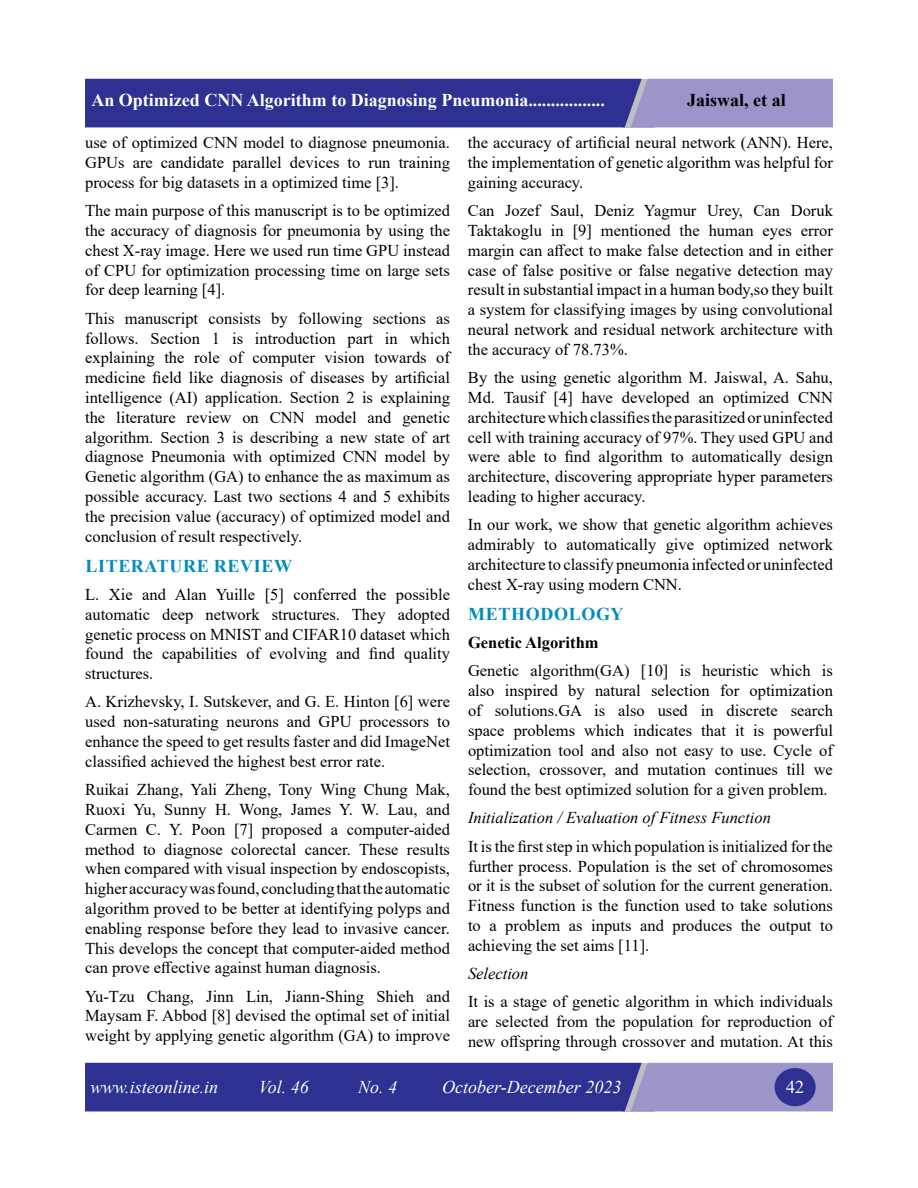
<style>
.page{position:relative;width:918px;height:1188px;background:#fff}
.page>*{position:absolute;margin:0;border:0;box-sizing:border-box;transform-origin:0 0}
.t1{font:700 18px "Times New Roman";color:#fff}
.t2{font:italic 18px "Times New Roman";color:#fff}
.t3{font:700 18px "Times New Roman";letter-spacing:.035em;color:#008bbf}
.t4{font:700 18px "Times New Roman";color:#000}
.t5{font:18px "Times New Roman";color:#fff}
.t6{font:16.5px/19.8px "Times New Roman";color:#000;text-align:justify}
.t7{font:italic 16.5px "Times New Roman";color:#000}
.t8{font:700 16.5px "Times New Roman";color:#000}
</style>
<div class="page">
<svg style="left:85px;top:1063px;width:748px;height:48px;background:#48489f"></svg>
<div style="left:775px;top:1068px;width:41px;height:38px;background:#2e3092;border-radius:50%"></div>
<svg style="left:85px;top:79px;width:748px;height:48px;background:#4b4ba0"></svg>
<p class="t1" style="left:91px;top:87px;width:515px">An Optimized CNN Algorithm to Diagnosing Pneumonia.................</p>
<p class="t4" style="left:687px;top:87px;width:100px">Jaiswal, et al</p>
<p class="t6" style="left:85px;top:132px;width:366px">use of optimized CNN model to diagnose pneumonia.<br>GPUs are candidate parallel devices to run training process for big datasets in a optimized time [3].</p>
<p class="t6" style="left:85px;top:200px;width:366px">The main purpose of this manuscript is to be optimized the accuracy of diagnosis for pneumonia by using the chest X-ray image. Here we used run time GPU instead of CPU for optimization processing time on large sets for deep learning [4].</p>
<p class="t6" style="left:85px;top:308px;width:366px">This manuscript consists by following sections as follows. Section 1 is introduction part in which explaining the role of computer vision towards of medicine field like diagnosis of diseases by artificial intelligence (AI) application. Section 2 is explaining the literature review on CNN model and genetic algorithm. Section 3 is describing a new state of art diagnose Pneumonia with optimized CNN model by Genetic algorithm (GA) to enhance the as maximum as possible accuracy. Last two sections 4 and 5 exhibits the precision value (accuracy) of optimized model and conclusion of result respectively.</p>
<p class="t3" style="left:85px;top:553px;width:208px">LITERATURE REVIEW</p>
<p class="t6" style="left:85px;top:584px;width:366px">L. Xie and Alan Yuille [5] conferred the possible automatic deep network structures. They adopted genetic process on MNIST and CIFAR10 dataset which found the capabilities of evolving and find quality structures.</p>
<p class="t6" style="left:85px;top:692px;width:366px">A. Krizhevsky, I. Sutskever, and G. E. Hinton [6] were used non-saturating neurons and GPU processors to enhance the speed to get results faster and did ImageNet classified achieved the highest best error rate.</p>
<p class="t6" style="left:85px;top:779px;width:366px">Ruikai Zhang, Yali Zheng, Tony Wing Chung Mak, Ruoxi Yu, Sunny H. Wong, James Y. W. Lau, and Carmen C. Y. Poon [7] proposed a computer-aided method to diagnose colorectal cancer. These results when compared with visual inspection by endoscopists, higher accuracy was found, concluding that the automatic algorithm proved to be better at identifying polyps and enabling response before they lead to invasive cancer.<br>This develops the concept that computer-aided method can prove effective against human diagnosis.</p>
<p class="t6" style="left:85px;top:986px;width:366px">Yu-Tzu Chang, Jinn Lin, Jiann-Shing Shieh and Maysam F. Abbod [8] devised the optimal set of initial weight by applying genetic algorithm (GA) to improve</p>
<p class="t6" style="left:468px;top:132px;width:366px">the accuracy of artificial neural network (ANN). Here, the implementation of genetic algorithm was helpful for gaining accuracy.</p>
<p class="t6" style="left:468px;top:200px;width:366px">Can Jozef Saul, Deniz Yagmur Urey, Can Doruk Taktakoglu in [9] mentioned the human eyes error margin can affect to make false detection and in either case of false positive or false negative detection may result in substantial impact in a human body,so they built a system for classifying images by using convolutional neural network and residual network architecture with the accuracy of 78.73%.</p>
<p class="t6" style="left:468px;top:367px;width:366px">By the using genetic algorithm M. Jaiswal, A. Sahu, Md. Tausif [4] have developed an optimized CNN architecture which classifies the parasitized or uninfected cell with training accuracy of 97%. They used GPU and were able to find algorithm to automatically design architecture, discovering appropriate hyper parameters leading to higher accuracy.</p>
<p class="t6" style="left:468px;top:514px;width:366px">In our work, we show that genetic algorithm achieves admirably to automatically give optimized network architecture to classify pneumonia infected or uninfected chest X-ray using modern CNN.</p>
<p class="t3" style="left:468px;top:601px;width:157px">METHODOLOGY</p>
<p class="t8" style="left:468px;top:631px;width:132px">Genetic Algorithm</p>
<p class="t6" style="left:468px;top:660px;width:366px">Genetic algorithm(GA) [10] is heuristic which is also inspired by natural selection for optimization of solutions.GA is also used in discrete search space problems which indicates that it is powerful optimization tool and also not easy to use. Cycle of selection, crossover, and mutation continues till we found the best optimized solution for a given problem.</p>
<p class="t7" style="left:468px;top:807px;width:304px">Initialization / Evaluation of Fitness Function</p>
<p class="t6" style="left:468px;top:836px;width:366px">It is the first step in which population is initialized for the further process. Population is the set of chromosomes or it is the subset of solution for the current generation.<br>Fitness function is the function used to take solutions to a problem as inputs and produces the output to achieving the set aims [11].</p>
<p class="t7" style="left:468px;top:962px;width:62px">Selection</p>
<p class="t6" style="left:468px;top:991px;width:366px">It is a stage of genetic algorithm in which individuals are selected from the population for reproduction of new offspring through crossover and mutation. At this</p>
<p class="t2" style="left:91px;top:1074px;width:129px">www.isteonline.in</p>
<p class="t2" style="left:259px;top:1074px;width:52px">Vol. 46</p>
<p class="t2" style="left:358px;top:1074px;width:41px">No. 4</p>
<p class="t2" style="left:442px;top:1074px;width:181px">October-December 2023</p>
<p class="t5" style="left:786px;top:1074px;width:19px">42</p>
</div>
